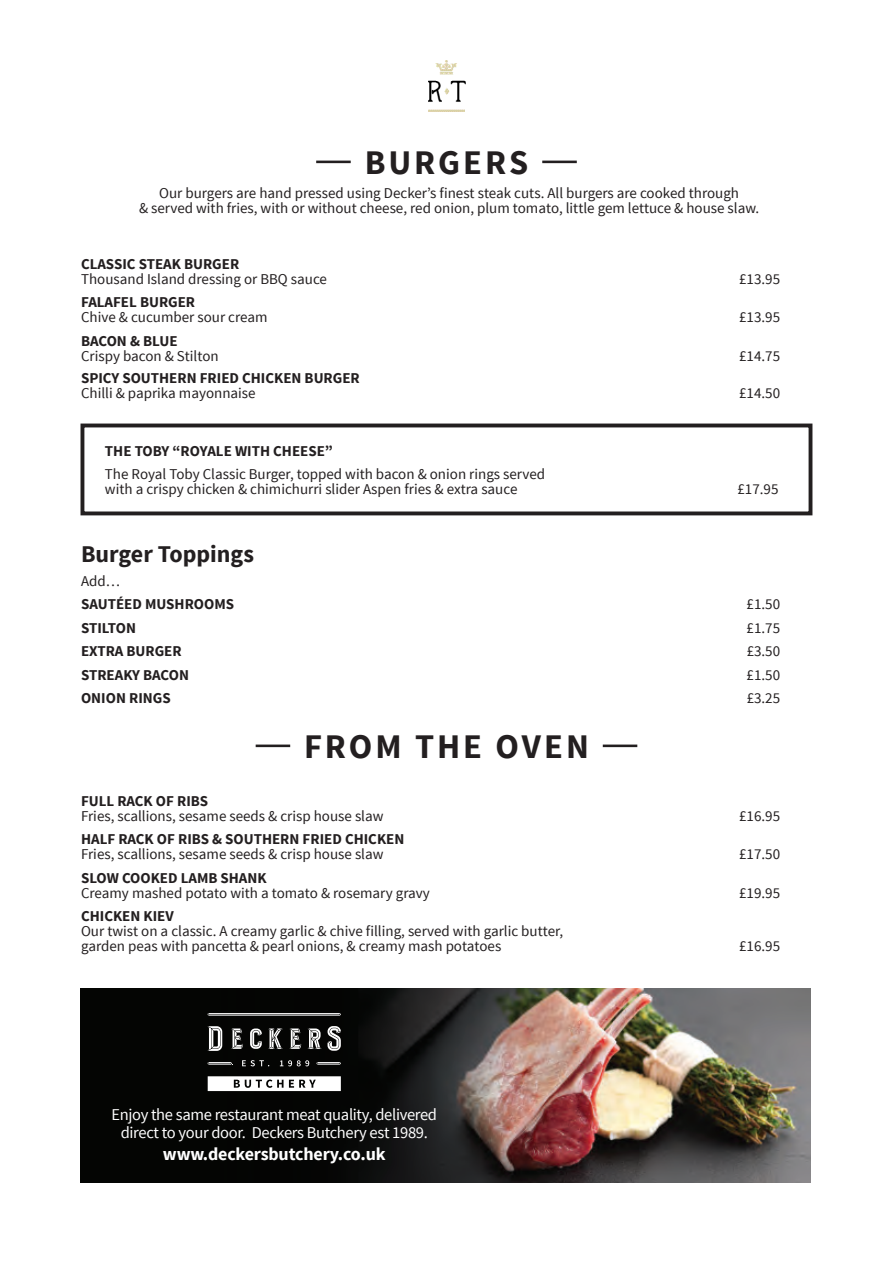
<style>
.page{position:relative;width:893px;height:1263px;background:#fff}
.page>*{position:absolute;margin:0;border:0;box-sizing:border-box;transform-origin:0 0}
.Body_text{font:700 34.5px "Source Sans Pro";letter-spacing:.085em;color:#231f20}
.t1{font:700 24px "Source Sans Pro";color:#231f20}
.t2{font:700 18px "Source Sans Pro";letter-spacing:-.01em;color:#fff}
.t3{font:16.5px/18px "Source Sans Pro";letter-spacing:-.02em;color:#fff;text-align:center}
.t4{font:15px/15px "Source Sans Pro";color:#231f20}
.t5{font:700 15px/15px "Source Sans Pro";color:#231f20}
.s1{font-weight:700}
.s2{font-weight:400}
</style>
<div class="page">
<img style="left:428px;top:61px;width:38px;height:50px">
<hr style="left:316px;top:161px;width:35px;height:2px;background:#231f20">
<hr style="left:542px;top:161px;width:35px;height:2px;background:#231f20">
<hr style="left:256px;top:744px;width:34px;height:3px;background:#231f20">
<hr style="left:603px;top:744px;width:34px;height:3px;background:#231f20">
<div style="left:81px;top:423px;width:731px;height:92px;border:4px solid #231f20"></div>
<img style="left:81px;top:989px;width:730px;height:193px">
<svg style="left:208px;top:1013px;width:133px;height:3px"></svg>
<svg style="left:208px;top:1062px;width:24px;height:2px"></svg>
<svg style="left:317px;top:1062px;width:24px;height:2px"></svg>
<svg style="left:242px;top:1060px;width:27px;height:6px"></svg>
<svg style="left:280px;top:1060px;width:29px;height:6px"></svg>
<svg style="left:308px;top:1028px;width:14px;height:21px"></svg>
<svg style="left:328px;top:1026px;width:13px;height:25px"></svg>
<svg style="left:290px;top:1028px;width:11px;height:21px"></svg>
<svg style="left:208px;top:1026px;width:14px;height:25px"></svg>
<svg style="left:268px;top:1028px;width:15px;height:21px"></svg>
<svg style="left:250px;top:1028px;width:12px;height:21px"></svg>
<svg style="left:231px;top:1028px;width:12px;height:21px"></svg>
<svg style="left:208px;top:1076px;width:133px;height:15px"></svg>
<p class="Body_text" style="left:365px;top:140px;width:165px">BURGERS</p>
<p class="t4" style="left:139px;top:186px;width:622px;text-align:center">Our burgers are hand pressed using Decker’s finest steak cuts. All burgers are cooked through<br>&amp; served with fries, with or without cheese, red onion, plum tomato, little gem lettuce &amp; house slaw.</p>
<p class="t4" style="left:81px;top:256px;width:247px"><span class="s1">CLASSIC STEAK BURGER<br></span>Thousand Island dressing or BBQ sauce</p>
<p class="t4" style="left:81px;top:295px;width:188px"><span class="s1">FALAFEL BURGER<br></span>Chive &amp; cucumber sour cream</p>
<p class="t4" style="left:81px;top:333px;width:139px"><span class="s1">BACON &amp; BLUE<br></span>Crispy bacon &amp; Stilton</p>
<p class="t5" style="left:81px;top:371px;width:280px">SPICY SOUTHERN FRIED CHICKEN BURGER<br><span class="s2">Chilli &amp; paprika mayonnaise</span></p>
<p class="t5" style="left:105px;top:444px;width:229px">THE TOBY “ROYALE WITH CHEESE”</p>
<p class="t4" style="left:105px;top:467px;width:442px">The Royal Toby Classic Burger, topped with bacon &amp; onion rings served with a crispy chicken &amp; chimichurri slider Aspen fries &amp; extra sauce</p>
<p class="t4" style="left:739px;top:271px;width:43px">£13.95</p>
<p class="t4" style="left:739px;top:310px;width:43px">£13.95</p>
<p class="t4" style="left:739px;top:348px;width:43px">£14.75</p>
<p class="t4" style="left:739px;top:385px;width:43px">£14.50</p>
<p class="t4" style="left:737px;top:482px;width:43px">£17.95</p>
<p class="t1" style="left:81px;top:539px;width:174px">Burger Toppings</p>
<p class="t4" style="left:81px;top:574px;width:40px">Add…</p>
<p class="t5" style="left:81px;top:597px;width:155px">SAUTÉED MUSHROOMS</p>
<p class="t4" style="left:747px;top:597px;width:35px">£1.50</p>
<p class="t5" style="left:81px;top:621px;width:56px">STILTON</p>
<p class="t4" style="left:747px;top:621px;width:35px">£1.75</p>
<p class="t5" style="left:81px;top:644px;width:102px">EXTRA BURGER</p>
<p class="t4" style="left:747px;top:644px;width:35px">£3.50</p>
<p class="t5" style="left:81px;top:668px;width:109px">STREAKY BACON</p>
<p class="t4" style="left:747px;top:668px;width:35px">£1.50</p>
<p class="t5" style="left:81px;top:691px;width:91px">ONION RINGS</p>
<p class="t4" style="left:747px;top:691px;width:35px">£3.25</p>
<p class="Body_text" style="left:304px;top:724px;width:286px">FROM THE OVEN</p>
<p class="t4" style="left:81px;top:794px;width:304px"><span class="s1">FULL RACK OF RIBS<br></span>Fries, scallions, sesame seeds &amp; crisp house slaw</p>
<p class="t4" style="left:81px;top:832px;width:325px"><span class="s1">HALF RACK OF RIBS &amp; SOUTHERN FRIED CHICKEN<br></span>Fries, scallions, sesame seeds &amp; crisp house slaw</p>
<p class="t4" style="left:81px;top:871px;width:350px"><span class="s1">SLOW COOKED LAMB SHANK<br></span>Creamy mashed potato with a tomato &amp; rosemary gravy</p>
<p class="t4" style="left:81px;top:909px;width:484px"><span class="s1">CHICKEN KIEV<br></span>Our twist on a classic. A creamy garlic &amp; chive filling, served with garlic butter, garden peas with pancetta &amp; pearl onions, &amp; creamy mash potatoes</p>
<p class="t3" style="left:111px;top:1106px;width:327px">Enjoy the same restaurant meat quality, delivered direct to your door. Deckers Butchery est 1989.</p>
<p class="t2" style="left:163px;top:1143px;width:224px">www.deckersbutchery.co.uk</p>
<p class="t4" style="left:739px;top:809px;width:43px">£16.95</p>
<p class="t4" style="left:739px;top:847px;width:43px">£17.50</p>
<p class="t4" style="left:739px;top:886px;width:43px">£19.95</p>
<p class="t4" style="left:739px;top:939px;width:43px">£16.95</p>
</div>
